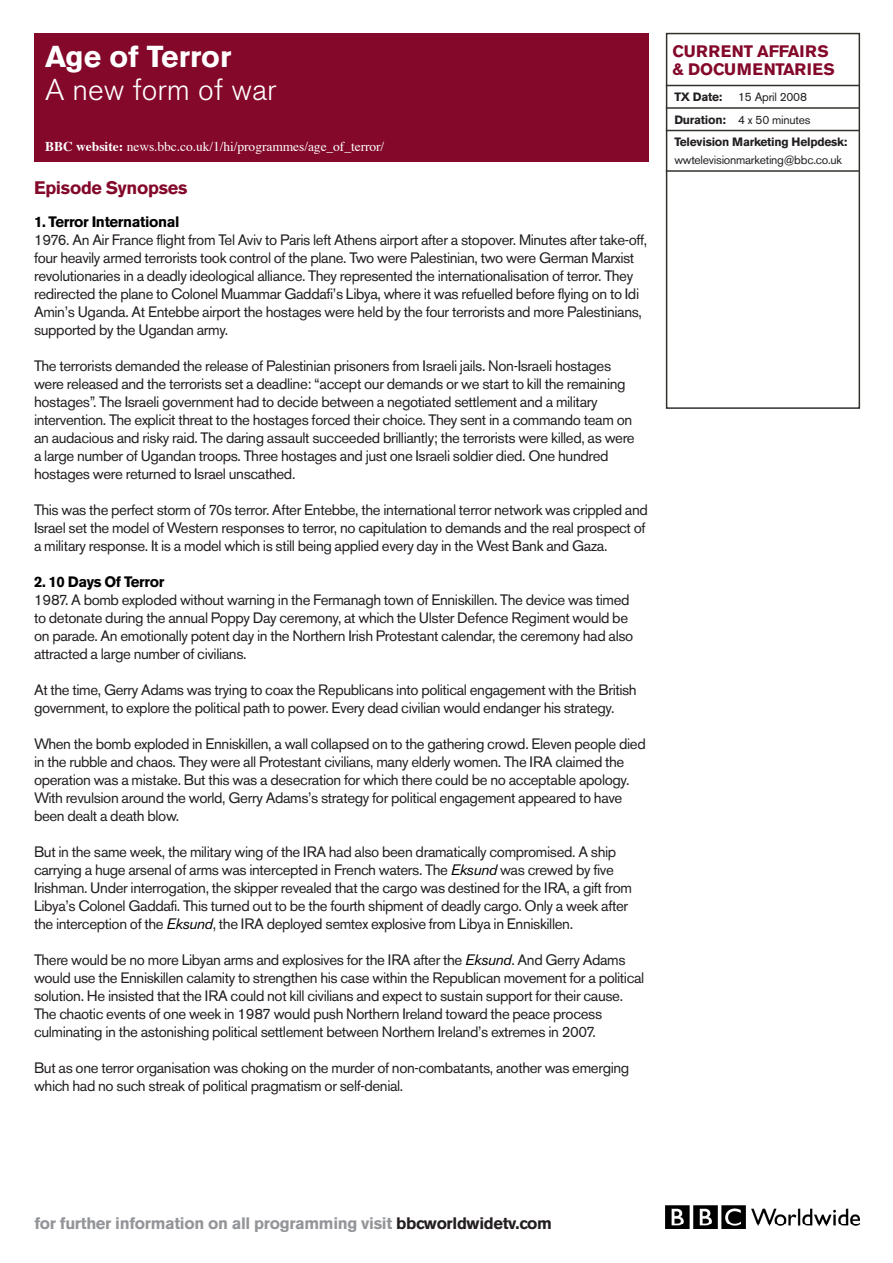
<style>
.page{position:relative;width:893px;height:1263px;background:#fff}
.page>*{position:absolute;margin:0;border:0;box-sizing:border-box;transform-origin:0 0}
.Title_Block{font:300 30px "Akzidenz Grotesk BE";color:#fff}
.Title_Block-2{font:700 30px "Akzidenz Grotesk BE";color:#fff}
.page_heading{font:700 18px "Akzidenz Grotesk BE";color:#83082a}
.t1{font:700 16.5px "Akzidenz Grotesk BE";letter-spacing:-.02em;color:#939598}
.t2{font:700 16.5px/18px "Akzidenz Grotesk BE";letter-spacing:.03em;color:#83082a}
.body_no_space{font:15px/18px "Akzidenz Grotesk BE";letter-spacing:-.025em;color:#231f20}
.body_no_space-2{font:700 15px "Akzidenz Grotesk BE";letter-spacing:-.025em;color:#000}
.Related_Link{font:13.5px "Times";letter-spacing:-.005em;color:#fff}
.Genre_Block{font:12px/18px "Akzidenz Grotesk BE";letter-spacing:-.02em;color:#231f20}
.Genre_Block-2{font:700 12px "Akzidenz Grotesk BE";color:#231f20}
.s1{font-weight:700}
.s2{font-style:italic;color:#000}
.s3{color:#231f20}
</style>
<div class="page">
<div style="left:34px;top:34px;width:615px;height:128px;background:#83082a"></div>
<img style="left:666px;top:1205px;width:193px;height:23px">
<div style="left:666px;top:33px;width:194px;height:376px;border:2px solid #32322d"></div>
<hr style="left:666px;top:85px;width:193px;height:1px;background:#32322d">
<hr style="left:666px;top:107px;width:193px;height:2px;background:#32322d">
<hr style="left:666px;top:130px;width:193px;height:1px;background:#32322d">
<hr style="left:666px;top:170px;width:193px;height:2px;background:#32322d">
<p class="Title_Block-2" style="left:45px;top:39px;width:188px">Age of Terror</p>
<p class="Title_Block" style="left:45px;top:72px;width:233px">A new form of war</p>
<p class="Related_Link" style="left:45px;top:133px;width:341px"><span class="s1">BBC website:</span> news.bbc.co.uk/1/hi/programmes/age_of_terror/</p>
<p class="page_heading" style="left:34px;top:177px;width:155px">Episode Synopses</p>
<p class="body_no_space-2" style="left:34px;top:213px;width:147px">1. Terror International</p>
<p class="body_no_space" style="left:34px;top:230px;width:615px">1976. An Air France flight from Tel Aviv to Paris left Athens airport after a stopover. Minutes after take-off, four heavily armed terrorists took control of the plane. Two were Palestinian, two were German Marxist revolutionaries in a deadly ideological alliance. They represented the internationalisation of terror. They redirected the plane to Colonel Muammar Gaddafi’s Libya, where it was refuelled before flying on to Idi Amin’s Uganda. At Entebbe airport the hostages were held by the four terrorists and more Palestinians, supported by the Ugandan army.</p>
<p class="body_no_space" style="left:34px;top:356px;width:602px">The terrorists demanded the release of Palestinian prisoners from Israeli jails. Non-Israeli hostages were released and the terrorists set a deadline: “accept our demands or we start to kill the remaining hostages”. The Israeli government had to decide between a negotiated settlement and a military intervention. The explicit threat to the hostages forced their choice. They sent in a commando team on an audacious and risky raid. The daring assault succeeded brilliantly; the terrorists were killed, as were a large number of Ugandan troops. Three hostages and just one Israeli soldier died. One hundred hostages were returned to Israel unscathed.</p>
<p class="body_no_space" style="left:34px;top:500px;width:615px">This was the perfect storm of 70s terror. After Entebbe, the international terror network was crippled and<br>Israel set the model of Western responses to terror, no capitulation to demands and the real prospect of a military response. It is a model which is still being applied every day in the West Bank and Gaza.</p>
<p class="body_no_space-2" style="left:34px;top:573px;width:132px">2. 10 Days Of Terror</p>
<p class="body_no_space" style="left:34px;top:590px;width:601px">1987. A bomb exploded without warning in the Fermanagh town of Enniskillen. The device was timed to detonate during the annual Poppy Day ceremony, at which the Ulster Defence Regiment would be on parade. An emotionally potent day in the Northern Irish Protestant calendar, the ceremony had also attracted a large number of civilians.</p>
<p class="body_no_space" style="left:34px;top:680px;width:604px">At the time, Gerry Adams was trying to coax the Republicans into political engagement with the British government, to explore the political path to power. Every dead civilian would endanger his strategy.</p>
<p class="body_no_space" style="left:34px;top:734px;width:613px">When the bomb exploded in Enniskillen, a wall collapsed on to the gathering crowd. Eleven people died in the rubble and chaos. They were all Protestant civilians, many elderly women. The IRA claimed the operation was a mistake. But this was a desecration for which there could be no acceptable apology.<br>With revulsion around the world, Gerry Adams’s strategy for political engagement appeared to have been dealt a death blow.</p>
<p class="body_no_space" style="left:34px;top:842px;width:599px">But in the same week, the military wing of the IRA had also been dramatically compromised. A ship carrying a huge arsenal of arms was intercepted in French waters. The <span class="s2">Eksund</span> was crewed by five Irishman. Under interrogation, the skipper revealed that the cargo was destined for the IRA, a gift from Libya’s Colonel Gaddafi. This turned out to be the fourth shipment of deadly cargo. Only a week after the interception of the <span class="s2">Eksund</span>, the IRA deployed semtex explosive from Libya in Enniskillen.</p>
<p class="body_no_space" style="left:34px;top:950px;width:612px">There would be no more Libyan arms and explosives for the IRA after the <span class="s2">Eksund</span>. And Gerry Adams would use the Enniskillen calamity to strengthen his case within the Republican movement for a political solution. He insisted that the IRA could not kill civilians and expect to sustain support for their cause.<br>The chaotic events of one week in 1987 would push Northern Ireland toward the peace process culminating in the astonishing political settlement between Northern Ireland’s extremes in 2007.</p>
<p class="body_no_space" style="left:34px;top:1058px;width:597px">But as one terror organisation was choking on the murder of non-combatants, another was emerging which had no such streak of political pragmatism or self-denial.</p>
<p class="t2" style="left:672px;top:42px;width:164px">current affairs &amp; documentaries</p>
<p class="Genre_Block-2" style="left:674px;top:90px;width:50px">TX Date:</p>
<p class="Genre_Block" style="left:738px;top:88px;width:71px">15 April 2008</p>
<p class="Genre_Block" style="left:674px;top:110px;width:138px"><span class="s1">Duration:</span> 4 x 50 minutes</p>
<p class="Genre_Block" style="left:674px;top:133px;width:175px"><span class="s1">Television Marketing Helpdesk: </span>wwtelevisionmarketing@bbc.co.uk</p>
<p class="t1" style="left:34px;top:1213px;width:519px">for further information on all programming visit <span class="s3">bbcworldwidetv.com</span></p>
</div>
